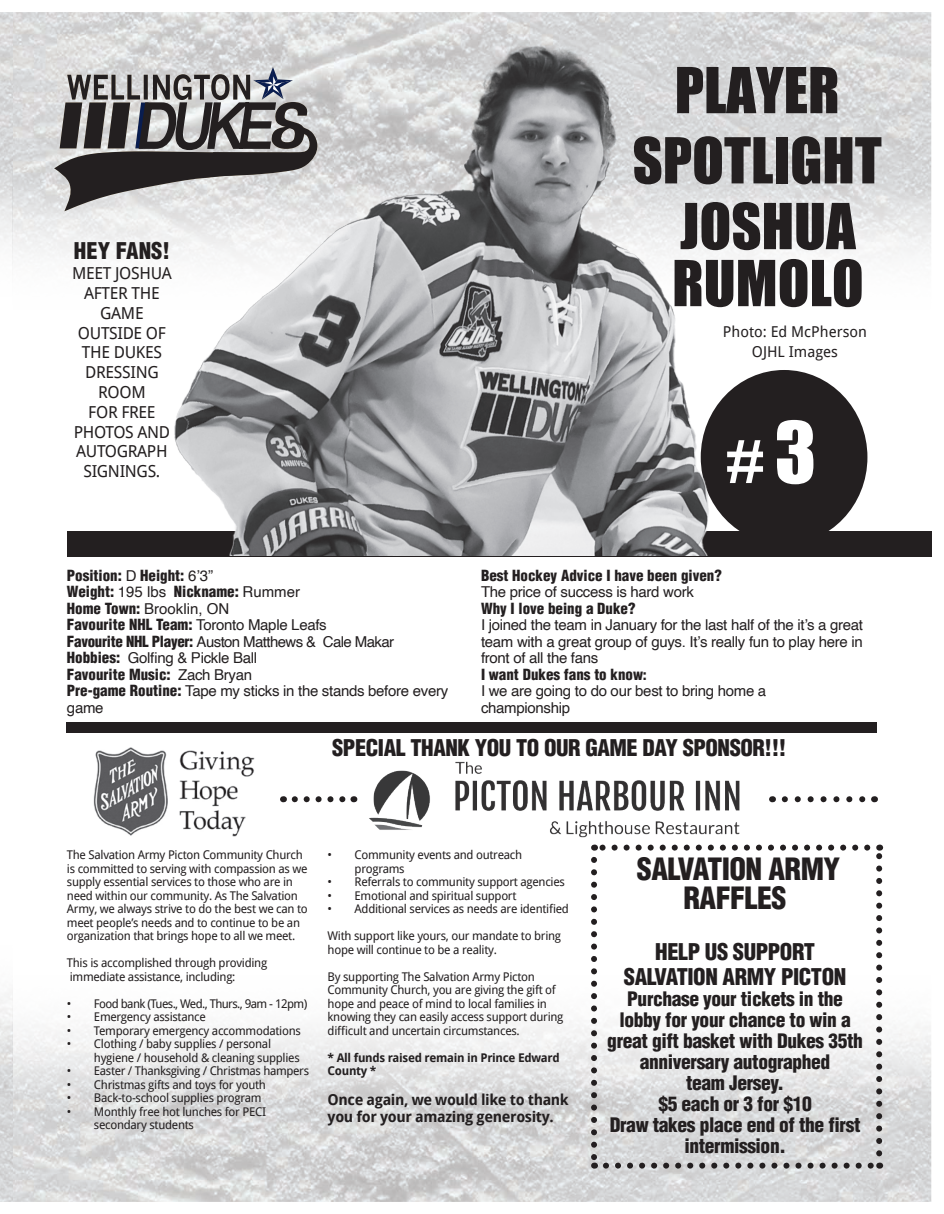
<style>
.page{position:relative;width:944px;height:1214px;background:#fff}
.page>*{position:absolute;margin:0;border:0;box-sizing:border-box;transform-origin:0 0}
.t1{font:60.75px "Impact";color:#fff}
.t2{font:58.5px "Impact";color:#231f20}
.t3{font:900 condensed 30px/28.5px "Helvetica";letter-spacing:-.02em;color:#231f20;text-align:center}
.t4{font:900 condensed 22.5px "Helvetica";letter-spacing:-.02em;color:#231f20}
.t5{font:900 condensed 19.5px/21px "Helvetica";letter-spacing:-.02em;color:#231f20;text-align:center}
.t6{font:16.5px "Droid Sans";letter-spacing:-.02em;color:#231f20}
.t7{font:15px/16.5px "Helvetica";letter-spacing:-.02em;color:#231f20}
.t8{font:900 condensed 15px "Helvetica";color:#231f20}
.t9{font:700 15px/16.5px "Droid Sans";letter-spacing:-.025em;color:#231f20}
.t10{font:15px "Helvetica";letter-spacing:-.04em;color:#231f20}
.t11{font:15px/19.5px "Droid Sans";color:#231f20;text-align:center}
.t12{font:15px "Helvetica";color:#231f20}
.t13{font:12px/13.5px "Droid Sans";letter-spacing:-.025em;color:#231f20}
.t14{font:700 12px/13.5px "Droid Sans";letter-spacing:-.025em;color:#231f20}
.t15{font:12px "Droid Sans";letter-spacing:-.05em;color:#231f20}
.s1{font-size:78.3px}
.s2{font-weight:400;font-stretch:normal}
.s3{font-weight:900;font-stretch:condensed}
.s4{font-family:"Impact";font-weight:400;font-stretch:normal}
</style>
<div class="page">
<img style="left:13px;top:968px;width:918px;height:233px">
<img style="left:13px;top:13px;width:918px;height:246px">
<div style="left:67px;top:531px;width:864px;height:25px;background:#231f20"></div>
<img style="left:0;top:990px;width:13px;height:211px">
<img style="left:0;top:13px;width:13px;height:251px">
<div style="left:701px;top:370px;width:166px;height:174px;background:#231f20;border-radius:50%"></div>
<svg style="left:54px;top:67px;width:65px;height:144px;background:#797777"></svg>
<img style="left:119px;top:12px;width:656px;height:543px">
<div style="left:67px;top:723px;width:810px;height:10px;background:#231f20"></div>
<img style="left:93px;top:747px;width:162px;height:90px">
<img style="left:369px;top:761px;width:371px;height:76px">
<svg style="left:606px;top:1163px;width:267px;height:6px;background:#929192"></svg>
<svg style="left:591px;top:860px;width:6px;height:309px"></svg>
<svg style="left:876px;top:845px;width:6px;height:308px"></svg>
<svg style="left:594px;top:845px;width:273px;height:6px"></svg>
<svg style="left:295px;top:796px;width:59px;height:6px"></svg>
<svg style="left:785px;top:796px;width:81px;height:6px"></svg>
<p class="t4" style="left:74px;top:237px;width:98px">HEY FANS!</p>
<p class="t6" style="left:72px;top:262px;width:101px">MEET JOSHUA</p>
<p class="t6" style="left:84px;top:282px;width:77px">AFTER THE</p>
<p class="t6" style="left:100px;top:301px;width:45px">GAME</p>
<p class="t6" style="left:78px;top:321px;width:89px">OUTSIDE OF</p>
<p class="t6" style="left:82px;top:341px;width:82px">THE DUKES</p>
<p class="t6" style="left:85px;top:361px;width:75px">DRESSING</p>
<p class="t6" style="left:98px;top:381px;width:49px">ROOM</p>
<p class="t6" style="left:88px;top:400px;width:69px">FOR FREE</p>
<p class="t6" style="left:74px;top:420px;width:98px">PHOTOS AND</p>
<p class="t6" style="left:76px;top:440px;width:93px">AUTOGRAPH</p>
<p class="t6" style="left:84px;top:460px;width:78px">SIGNINGS.</p>
<p class="t2" style="left:675px;top:48px;width:166px">PLAYER</p>
<p class="t2" style="left:632px;top:118px;width:251px">SPOTLIGHT</p>
<p class="t2" style="left:680px;top:184px;width:177px">JOSHUA</p>
<p class="t2" style="left:672px;top:241px;width:193px">RUMOLO</p>
<p class="t11" style="left:723px;top:322px;width:146px">Photo: Ed McPherson<br>OJHL Images</p>
<p class="t1" style="left:726px;top:415px;width:92px"># <span class="s1">3</span></p>
<p class="t8" style="left:67px;top:566px;width:148px">Position: <span class="s2">D</span> Height: <span class="s2">6’3”</span></p>
<p class="t8" style="left:67px;top:582px;width:235px">Weight: <span class="s2">195 lbs</span> Nickname: <span class="s2">Rummer</span></p>
<p class="t12" style="left:67px;top:597px;width:164px"><span class="s3">Home Town:</span> Brooklin, ON</p>
<p class="t8" style="left:67px;top:615px;width:261px">Favourite NHL Team: <span class="s2">Toronto Maple Leafs</span></p>
<p class="t10" style="left:67px;top:630px;width:329px"><span class="s3">Favourite NHL Player:</span> Auston Matthews &amp; Cale Makar</p>
<p class="t7" style="left:67px;top:650px;width:192px"><span class="s3">Hobbies:</span> Golfing &amp; Pickle Ball</p>
<p class="t8" style="left:67px;top:665px;width:187px">Favourite Music: <span class="s2">Zach Bryan</span></p>
<p class="t7" style="left:67px;top:683px;width:383px"><span class="s3">Pre-game Routine:</span> Tape my sticks in the stands before every game</p>
<p class="t8" style="left:481px;top:566px;width:242px">Best Hockey Advice I have been given?</p>
<p class="t7" style="left:481px;top:584px;width:214px">The price of success is hard work</p>
<p class="t8" style="left:481px;top:599px;width:156px">Why I love being a Duke?</p>
<p class="t7" style="left:481px;top:617px;width:384px;text-align:justify">I joined the team in January for the last half of the it’s a great team with a great group of guys. It’s really fun to play here in front of all the fans</p>
<p class="t8" style="left:481px;top:665px;width:167px">I want Dukes fans to know<span class="s4">:</span></p>
<p class="t7" style="left:481px;top:683px;width:287px">I we are going to do our best to bring home a</p>
<p class="t7" style="left:481px;top:700px;width:91px">championship</p>
<p class="t4" style="left:332px;top:733px;width:456px">SPECIAL THANK YOU TO OUR GAME DAY SPONSOR!!!</p>
<p class="t13" style="left:67px;top:848px;width:242px">The Salvation Army Picton Community Church is committed to serving with compassion as we supply essential services to those who are in need within our community. As The Salvation Army, we always strive to do the best we can to meet people’s needs and to continue to be an organization that brings hope to all we meet.</p>
<p class="t13" style="left:67px;top:956px;width:202px">This is accomplished through providing</p>
<p class="t13" style="left:70px;top:969px;width:167px">immediate assistance, including:</p>
<p class="t15" style="left:67px;top:995px;width:242px">• Food bank (Tues., Wed., Thurs., 9am - 12pm)</p>
<p class="t13" style="left:67px;top:1010px;width:140px">• Emergency assistance</p>
<p class="t13" style="left:67px;top:1023px;width:235px">• Temporary emergency accommodations</p>
<p class="t13" style="left:94px;top:1037px;width:207px;text-indent:-27px">• Clothing / baby supplies / personal hygiene / household &amp; cleaning supplies</p>
<p class="t13" style="left:67px;top:1064px;width:244px">• Easter / Thanksgiving / Christmas hampers</p>
<p class="t13" style="left:67px;top:1077px;width:201px">• Christmas gifts and toys for youth</p>
<p class="t13" style="left:67px;top:1091px;width:196px">• Back-to-school supplies program</p>
<p class="t13" style="left:94px;top:1104px;width:174px;text-indent:-27px">• Monthly free hot lunches for PECI secondary students</p>
<p class="t13" style="left:355px;top:848px;width:169px;text-indent:-27px">• Community events and outreach programs</p>
<p class="t13" style="left:328px;top:875px;width:239px">• Referrals to community support agencies</p>
<p class="t13" style="left:328px;top:888px;width:190px">• Emotional and spiritual support</p>
<p class="t13" style="left:328px;top:902px;width:243px">• Additional services as needs are identified</p>
<p class="t13" style="left:328px;top:929px;width:235px">With support like yours, our mandate to bring hope will continue to be a reality.</p>
<p class="t13" style="left:328px;top:969px;width:209px">By supporting The Salvation Army Picton</p>
<p class="t13" style="left:328px;top:983px;width:237px">Community Church, you are giving the gift of hope and peace of mind to local families in knowing they can easily access support during difficult and uncertain circumstances.</p>
<p class="t14" style="left:328px;top:1050px;width:233px">* All funds raised remain in Prince Edward<br>County *</p>
<p class="t9" style="left:328px;top:1091px;width:243px">Once again, we would like to thank you for your amazing generosity.</p>
<p class="t3" style="left:637px;top:854px;width:205px">SALVATION ARMY<br>RAFFLES</p>
<p class="t4" style="left:655px;top:937px;width:161px">HELP US SUPPORT</p>
<p class="t4" style="left:624px;top:962px;width:224px">SALVATION ARMY PICTON</p>
<p class="t5" style="left:607px;top:988px;width:257px">Purchase your tickets in the lobby for your chance to win a great gift basket with Dukes 35th anniversary autographed</p>
<p class="t5" style="left:686px;top:1072px;width:100px">team Jersey.</p>
<p class="t5" style="left:658px;top:1093px;width:155px">$5 each or 3 for $10</p>
<p class="t5" style="left:610px;top:1114px;width:252px">Draw takes place end of the first intermission.</p>
</div>
